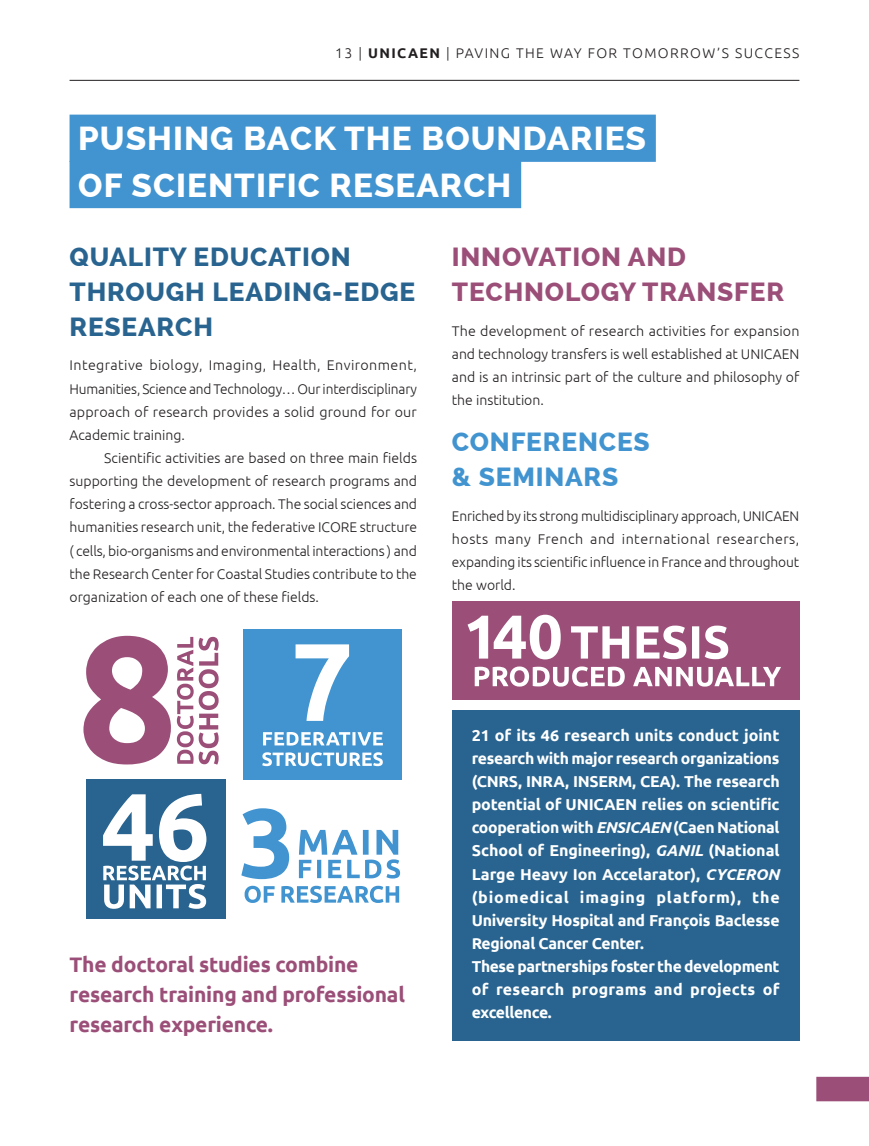
<style>
.page{position:relative;width:869px;height:1146px;background:#fff}
.page>*{position:absolute;margin:0;border:0;box-sizing:border-box;transform-origin:0 0}
.t1{font:800 33.25px/46.2px "Raleway";letter-spacing:.03em;color:#fff}
.t2{font:800 26.25px/34.6px "Raleway";letter-spacing:.03em;color:#28648f}
.t3{font:800 26.25px/34.6px "Raleway";letter-spacing:.03em;color:#9b4f78}
.t4{font:800 26.25px/34.6px "Raleway";letter-spacing:.03em;color:#4194d0}
.t5{font:700 21px/29.8px "Ubuntu";letter-spacing:-.01em;color:#9b4f78}
.t6{font:700 15.75px/23.1px "Ubuntu";letter-spacing:-.015em;color:#fff}
.t7{font:300 14px/23.1px "Ubuntu";color:#231f20;text-align:justify}
.t8{font:300 14px "Ubuntu";letter-spacing:.1em;color:#231f20}
.s1{font-weight:700}
.s2{font-style:italic}
</style>
<div class="page">
<hr style="left:69px;top:80px;width:730px;height:1px;background:#231f20">
<div style="left:451px;top:711px;width:348px;height:330px;background:#28648f"></div>
<div style="left:69px;top:115px;width:586px;height:47px;background:#4194d0"></div>
<div style="left:69px;top:161px;width:452px;height:47px;background:#4194d0"></div>
<div style="left:816px;top:1077px;width:52px;height:24px;background:#9b4f78"></div>
<svg style="left:83px;top:636px;width:88px;height:128px"></svg>
<div style="left:87px;top:779px;width:139px;height:139px;background:#28648f"></div>
<div style="left:243px;top:629px;width:158px;height:150px;background:#4194d0"></div>
<svg style="left:295px;top:644px;width:54px;height:77px"></svg>
<div style="left:451px;top:602px;width:348px;height:98px;background:#9b4f78"></div>
<svg style="left:467px;top:615px;width:93px;height:44px"></svg>
<svg style="left:177px;top:637px;width:41px;height:128px"></svg>
<svg style="left:262px;top:752px;width:120px;height:14px"></svg>
<svg style="left:263px;top:732px;width:120px;height:14px"></svg>
<svg style="left:103px;top:794px;width:103px;height:115px"></svg>
<svg style="left:244px;top:886px;width:155px;height:17px"></svg>
<svg style="left:299px;top:830px;width:101px;height:49px"></svg>
<svg style="left:241px;top:808px;width:48px;height:71px"></svg>
<svg style="left:571px;top:626px;width:157px;height:33px"></svg>
<svg style="left:474px;top:666px;width:306px;height:21px"></svg>
<p class="t8" style="left:335px;top:44px;width:465px">13 <span class="s1">UNICAEN</span> PAVING THE WAY FOR TOMORROW’S SUCCESS</p>
<h1 class="t1" style="left:78px;top:116px;width:569px">PUSHING BACK THE BOUNDARIES<br>OF SCIENTIFIC RESEARCH</h1>
<h2 class="t2" style="left:69px;top:240px;width:347px">QUALITY EDUCATION<br>THROUGH LEADING-EDGE<br>RESEARCH</h2>
<p class="t7" style="left:69px;top:353px;width:349px">Integrative biology, Imaging, Health, Environment, Humanities, Science and Technology… Our interdisciplinary approach of research provides a solid ground for our Academic training.</p>
<p class="t7" style="left:69px;top:446px;width:349px;text-indent:35px">Scientific activities are based on three main fields supporting the development of research programs and fostering a cross-sector approach. The social sciences and humanities research unit, the federative ICORE structure ( cells, bio-organisms and environmental interactions ) and the Research Center for Coastal Studies contribute to the organization of each one of these fields.</p>
<h2 class="t3" style="left:451px;top:240px;width:334px">INNOVATION AND<br>TECHNOLOGY TRANSFER</h2>
<p class="t7" style="left:451px;top:319px;width:349px">The development of research activities for expansion and technology transfers is well established at UNICAEN and is an intrinsic part of the culture and philosophy of the institution.</p>
<h2 class="t4" style="left:451px;top:425px;width:199px">CONFERENCES &amp; SEMINARS</h2>
<p class="t7" style="left:451px;top:504px;width:349px">Enriched by its strong multidisciplinary approach, UNICAEN hosts many French and international researchers, expanding its scientific influence in France and throughout the world.</p>
<h3 class="t5" style="left:69px;top:950px;width:337px">The doctoral studies combine research training and professional research experience.</h3>
<p class="t6" style="left:471px;top:723px;width:309px">21 of its 46 research units conduct joint research with major research organizations (CNRS, INRA, INSERM, CEA). The research potential of UNICAEN relies on scientific cooperation with <span class="s2">ENSICAEN</span> (Caen National School of Engineering), <span class="s2">GANIL</span> (National Large Heavy Ion Accelarator), <span class="s2">CYCERON </span>(biomedical imaging platform), the University Hospital and François Baclesse Regional Cancer Center.<br>These partnerships foster the development of research programs and projects of excellence.</p>
</div>
